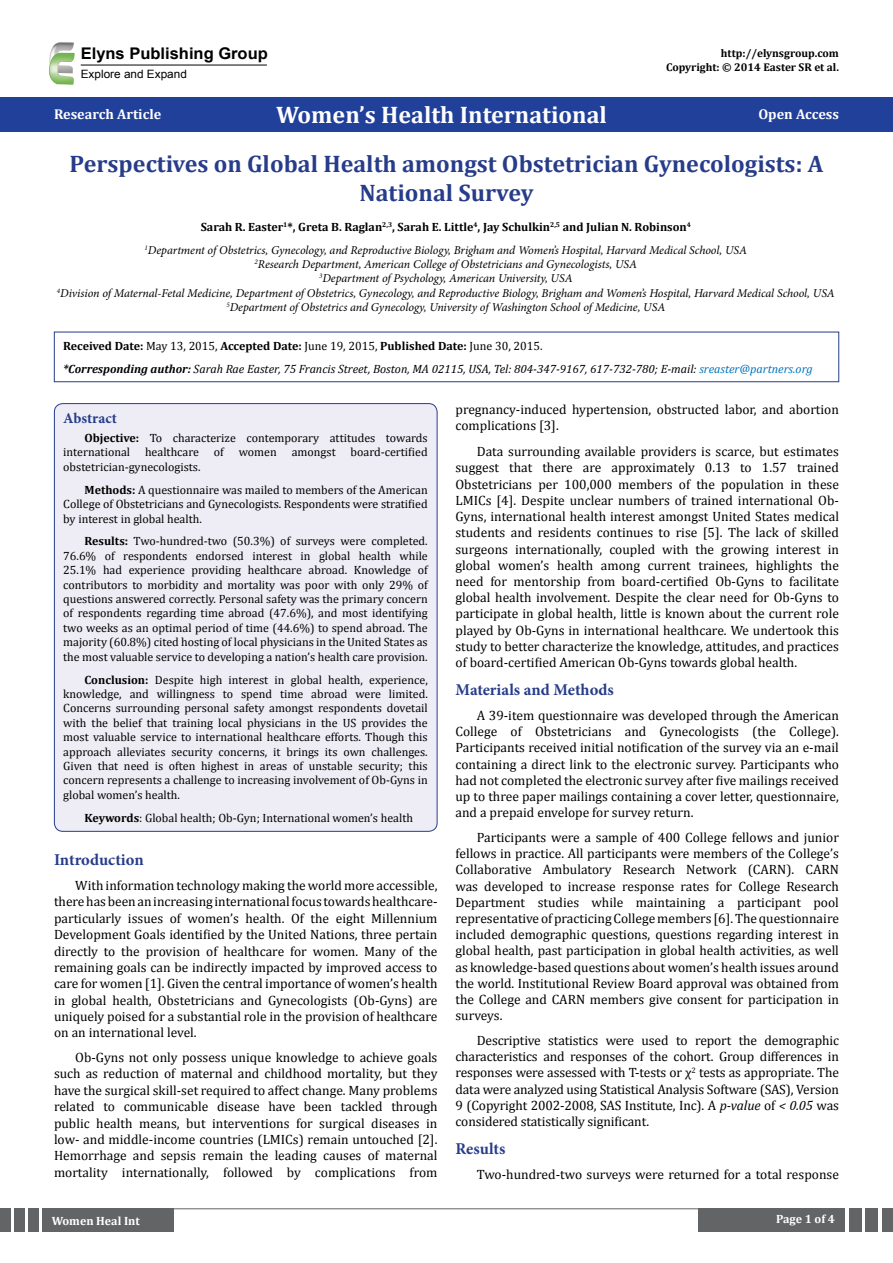
<style>
.page{position:relative;width:893px;height:1263px;background:#fff}
.page>*{position:absolute;margin:0;border:0;box-sizing:border-box;transform-origin:0 0}
.t1{font:700 24px/28.8px "Cambria";color:#273c8a;text-align:center}
.t2{font:700 24px "Cambria";color:#fff}
.t3{font:700 16.5px "Minion Pro";color:#273c8a}
.t4{font:700 16.05px "Arial";color:#000}
.t5{font:700 15px "Minion Pro";color:#273c8a}
.t6{font:700 14.25px "Cambria";color:#fff}
.t7{font:13.5px/16.2px "Cambria";color:#000;text-align:justify}
.t8{font:12px/14.4px "Cambria";color:#000;text-align:justify}
.t9{font:italic 12px/14.4px "Minion Pro";letter-spacing:-.005em;color:#000;text-align:center}
.t10{font:italic 12px/23px "Cambria";color:#000}
.t11{font:700 12px "Cambria";color:#000}
.t12{font:700 12px "Cambria";color:#fff}
.t13{font:11.55px "Arial";color:#000}
.t14{font:700 11.25px/13.5px "Cambria";color:#000;text-align:right}
.s1{font-weight:700;font-style:normal}
.s2{font-style:normal}
.s3{font-weight:700}
.s4{color:#0072bc}
.s5{font-style:italic}
</style>
<div class="page">
<svg style="left:49px;top:52px;width:26px;height:32px"></svg>
<img style="left:49px;top:60px;width:13px;height:16px">
<img style="left:50px;top:42px;width:24px;height:10px">
<hr style="left:81px;top:65px;width:186px;height:1px;background:#000">
<div style="left:0;top:97px;width:893px;height:35px;background:#21409a"></div>
<div style="left:42px;top:1208px;width:11px;height:24px;background:#636466"></div>
<div style="left:28px;top:1208px;width:11px;height:24px;background:#636466"></div>
<div style="left:14px;top:1208px;width:11px;height:24px;background:#636466"></div>
<div style="left:0;top:1208px;width:11px;height:24px;background:#636466"></div>
<div style="left:47px;top:1208px;width:126px;height:24px;background:#636466"></div>
<div style="left:849px;top:1208px;width:12px;height:24px;background:#636466"></div>
<div style="left:865px;top:1208px;width:13px;height:24px;background:#636466"></div>
<div style="left:882px;top:1208px;width:11px;height:24px;background:#636466"></div>
<div style="left:699px;top:1208px;width:146px;height:24px;background:#636466"></div>
<hr style="left:45px;top:1208px;width:794px;height:1px;background:#636466">
<div style="left:54px;top:404px;width:383px;height:427px;background:#eeedf5;border-radius:9px"></div>
<svg style="left:54px;top:332px;width:785px;height:50px"></svg>
<p class="t4" style="left:81px;top:42px;width:189px">Elyns Publishing Group</p>
<p class="t13" style="left:81px;top:67px;width:108px">Explore and Expand</p>
<p class="t14" style="left:666px;top:46px;width:174px">http://elynsgroup.com<br>Copyright: © 2014 Easter SR et al.</p>
<p class="t6" style="left:54px;top:104px;width:109px">Research Article</p>
<h1 class="t2" style="left:276px;top:98px;width:332px">Women’s Health International</h1>
<p class="t6" style="left:758px;top:104px;width:82px">Open Access</p>
<h1 class="t1" style="left:70px;top:148px;width:755px">Perspectives on Global Health amongst Obstetrician Gynecologists: A<br>National Survey</h1>
<p class="t11" style="left:201px;top:218px;width:492px">Sarah R. Easter<sup>1</sup>*, Greta B. Raglan<sup>2,3</sup>, Sarah E. Little<sup>4</sup>, Jay Schulkin<sup>2,5</sup> and Julian N. Robinson<sup>4</sup></p>
<p class="t9" style="left:57px;top:242px;width:780px"><sup>1</sup>Department of Obstetrics, Gynecology, and Reproductive Biology, Brigham and Women’s Hospital, Harvard Medical School, USA<br><sup>2</sup>Research Department, American College of Obstetricians and Gynecologists, USA<br><sup>3</sup>Department of Psychology, American University, USA<br><sup>4</sup>Division of Maternal-Fetal Medicine, Department of Obstetrics, Gynecology, and Reproductive Biology, Brigham and Women’s Hospital, Harvard Medical School, USA <sup>5</sup>Department of Obstetrics and Gynecology, University of Washington School of Medicine, USA</p>
<p class="t10" style="left:63px;top:334px;width:751px"><span class="s1">Received Date:</span> <span class="s2">May 13, 2015,</span> <span class="s1">Accepted Date:</span> <span class="s2">June 19, 2015,</span> <span class="s1">Published Date:</span> <span class="s2">June 30, 2015.<br></span><span class="s3">*Corresponding author:</span> Sarah Rae Easter, 75 Francis Street, Boston, MA 02115, USA, Tel: 804-347-9167, 617-732-780; E-mail: <span class="s4">sreaster@partners.org</span></p>
<p class="t5" style="left:63px;top:408px;width:55px">Abstract</p>
<p class="t8" style="left:63px;top:431px;width:366px;text-indent:21px"><span class="s3">Objective:</span> To characterize contemporary attitudes towards international healthcare of women amongst board-certified obstetrician-gynecologists.</p>
<p class="t8" style="left:63px;top:482px;width:366px;text-indent:21px"><span class="s3">Methods:</span> A questionnaire was mailed to members of the American College of Obstetricians and Gynecologists. Respondents were stratified by interest in global health.</p>
<p class="t8" style="left:63px;top:534px;width:366px;text-indent:21px"><span class="s3">Results:</span> Two-hundred-two (50.3%) of surveys were completed.<br>76.6% of respondents endorsed interest in global health while 25.1% had experience providing healthcare abroad. Knowledge of contributors to morbidity and mortality was poor with only 29% of questions answered correctly. Personal safety was the primary concern of respondents regarding time abroad (47.6%), and most identifying two weeks as an optimal period of time (44.6%) to spend abroad. The majority (60.8%) cited hosting of local physicians in the United States as the most valuable service to developing a nation’s health care provision.</p>
<p class="t8" style="left:63px;top:672px;width:366px;text-indent:21px"><span class="s3">Conclusion:</span> Despite high interest in global health, experience, knowledge, and willingness to spend time abroad were limited.<br>Concerns surrounding personal safety amongst respondents dovetail with the belief that training local physicians in the US provides the most valuable service to international healthcare efforts. Though this approach alleviates security concerns, it brings its own challenges.<br>Given that need is often highest in areas of unstable security; this concern represents a challenge to increasing involvement of Ob-Gyns in global women’s health.</p>
<p class="t8" style="left:85px;top:810px;width:330px"><span class="s3">Keywords</span>: Global health; Ob-Gyn; International women’s health</p>
<p class="t3" style="left:54px;top:848px;width:91px">Introduction</p>
<p class="t7" style="left:54px;top:877px;width:385px;text-indent:21px">With information technology making the world more accessible, there has been an increasing international focus towards healthcare&shy;particularly issues of women’s health. Of the eight Millennium Development Goals identified by the United Nations, three pertain directly to the provision of healthcare for women. Many of the remaining goals can be indirectly impacted by improved access to care for women [1]. Given the central importance of women’s health in global health, Obstetricians and Gynecologists (Ob-Gyns) are uniquely poised for a substantial role in the provision of healthcare on an international level.</p>
<p class="t7" style="left:54px;top:1049px;width:385px;text-indent:21px">Ob-Gyns not only possess unique knowledge to achieve goals such as reduction of maternal and childhood mortality, but they have the surgical skill-set required to affect change. Many problems related to communicable disease have been tackled through public health means, but interventions for surgical diseases in low- and middle-income countries (LMICs) remain untouched [2].<br>Hemorrhage and sepsis remain the leading causes of maternal mortality internationally, followed by complications from</p>
<p class="t7" style="left:455px;top:401px;width:385px;line-height:16.6px">pregnancy-induced hypertension, obstructed labor, and abortion complications [3].</p>
<p class="t7" style="left:455px;top:443px;width:385px;text-indent:21px">Data surrounding available providers is scarce, but estimates suggest that there are approximately 0.13 to 1.57 trained Obstetricians per 100,000 members of the population in these LMICs [4]. Despite unclear numbers of trained international Ob-Gyns, international health interest amongst United States medical students and residents continues to rise [5]. The lack of skilled surgeons internationally, coupled with the growing interest in global women’s health among current trainees, highlights the need for mentorship from board-certified Ob-Gyns to facilitate global health involvement. Despite the clear need for Ob-Gyns to participate in global health, little is known about the current role played by Ob-Gyns in international healthcare. We undertook this study to better characterize the knowledge, attitudes, and practices of board-certified American Ob-Gyns towards global health.</p>
<p class="t3" style="left:455px;top:678px;width:160px">Materials and Methods</p>
<p class="t7" style="left:455px;top:707px;width:385px;text-indent:21px">A 39-item questionnaire was developed through the American College of Obstetricians and Gynecologists (the College).<br>Participants received initial notification of the survey via an e-mail containing a direct link to the electronic survey. Participants who had not completed the electronic survey after five mailings received up to three paper mailings containing a cover letter, questionnaire, and a prepaid envelope for survey return.</p>
<p class="t7" style="left:455px;top:829px;width:385px;text-indent:21px">Participants were a sample of 400 College fellows and junior fellows in practice. All participants were members of the College’s Collaborative Ambulatory Research Network (CARN). CARN was developed to increase response rates for College Research Department studies while maintaining a participant pool representative of practicing College members [6]. The questionnaire included demographic questions, questions regarding interest in global health, past participation in global health activities, as well as knowledge-based questions about women’s health issues around the world. Institutional Review Board approval was obtained from the College and CARN members give consent for participation in surveys.</p>
<p class="t7" style="left:455px;top:1032px;width:385px;text-indent:21px">Descriptive statistics were used to report the demographic characteristics and responses of the cohort. Group differences in responses were assessed with T-tests or χ<sup>2</sup> tests as appropriate. The data were analyzed using Statistical Analysis Software (SAS), Version 9 (Copyright 2002-2008, SAS Institute, Inc). A <span class="s5">p-value</span> of <span class="s5">&lt; 0.05</span> was considered statistically significant.</p>
<p class="t3" style="left:455px;top:1137px;width:51px">Results</p>
<p class="t7" style="left:477px;top:1166px;width:364px">Two-hundred-two surveys were returned for a total response</p>
<p class="t12" style="left:52px;top:1213px;width:90px">Women Heal Int</p>
<p class="t12" style="left:776px;top:1211px;width:60px">Page 1 of 4</p>
</div>
